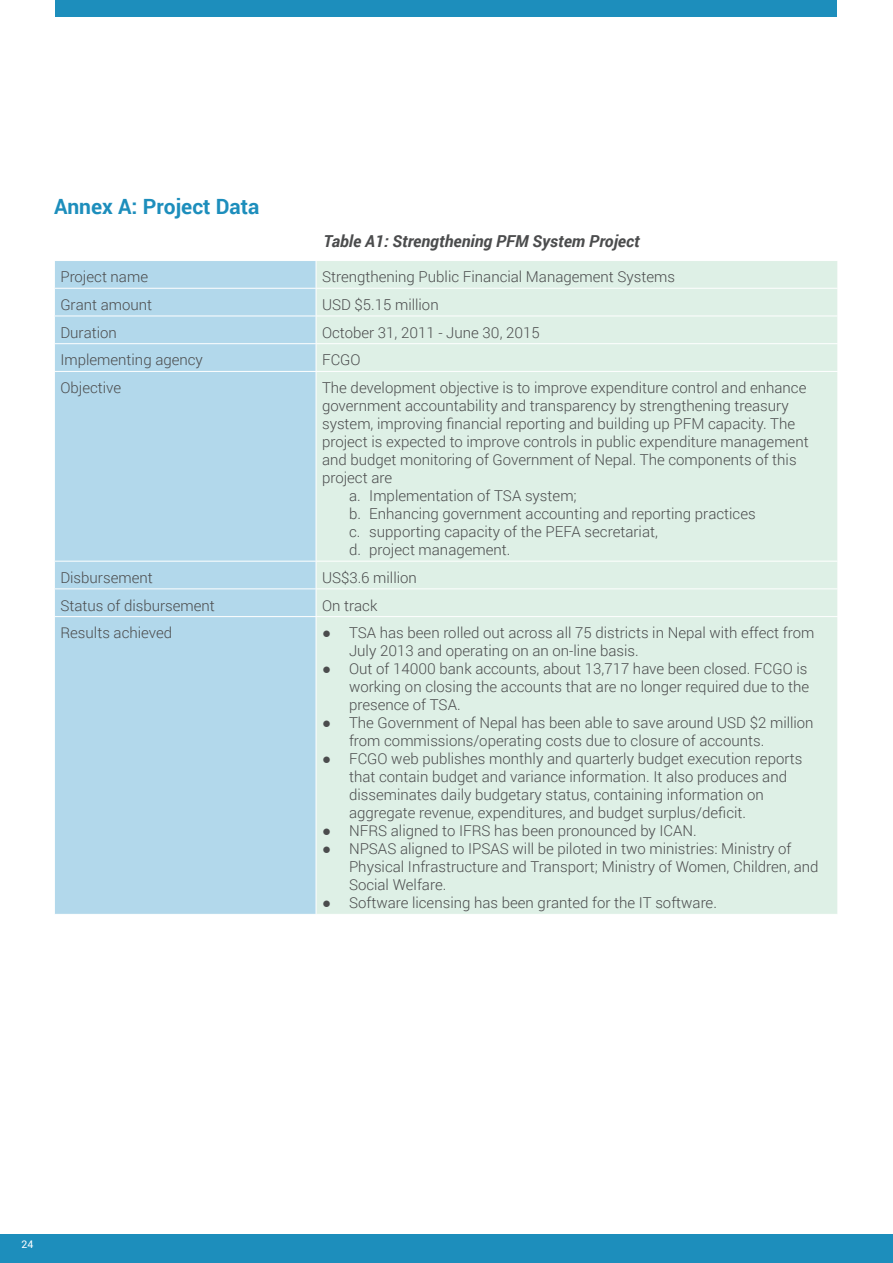
<style>
.page{position:relative;width:893px;height:1263px;background:#fff}
.page>*{position:absolute;margin:0;border:0;box-sizing:border-box;transform-origin:0 0}
.Sub_heading{font:700 21px "Roboto";color:#1d8ebc}
.t1{font:italic 700 16.5px "Roboto";color:#4b4c4d}
.t2{font:300 15px/18px "Roboto";color:#4b4c4d}
.t3{font:10.5px "Roboto";color:#fff}
.s1{font-family:"Arial Narrow";font-weight:400}
</style>
<div class="page">
<div style="left:0;top:1234px;width:893px;height:29px;background:#1d8ebc"></div>
<div style="left:55px;top:0;width:782px;height:17px;background:#1d8ebc"></div>
<div style="left:55px;top:261px;width:261px;height:653px;background:#b2d8eb"></div>
<div style="left:317px;top:261px;width:520px;height:653px;background:#def0e6"></div>
<hr style="left:54px;top:288px;width:262px;height:1px;background:#fff">
<hr style="left:316px;top:288px;width:522px;height:1px;background:#fff">
<hr style="left:54px;top:316px;width:262px;height:1px;background:#fff">
<hr style="left:316px;top:316px;width:522px;height:1px;background:#fff">
<hr style="left:54px;top:343px;width:262px;height:1px;background:#fff">
<hr style="left:316px;top:343px;width:522px;height:1px;background:#fff">
<svg style="left:316px;top:261px;width:1px;height:110px"></svg>
<svg style="left:837px;top:261px;width:1px;height:110px"></svg>
<hr style="left:54px;top:371px;width:262px;height:1px;background:#fff">
<hr style="left:316px;top:371px;width:522px;height:1px;background:#fff">
<hr style="left:54px;top:561px;width:262px;height:1px;background:#fff">
<hr style="left:316px;top:561px;width:522px;height:1px;background:#fff">
<hr style="left:54px;top:588px;width:262px;height:1px;background:#fff">
<hr style="left:316px;top:588px;width:522px;height:1px;background:#fff">
<svg style="left:316px;top:562px;width:1px;height:54px"></svg>
<svg style="left:837px;top:562px;width:1px;height:54px"></svg>
<hr style="left:54px;top:616px;width:262px;height:1px;background:#fff">
<hr style="left:316px;top:616px;width:522px;height:1px;background:#fff">
<p class="Sub_heading" style="left:54px;top:191px;width:207px">Annex A: Project Data</p>
<p class="t1" style="left:324px;top:230px;width:318px">Table A1: Strengthening PFM System Project</p>
<p class="t2" style="left:60px;top:267px;width:89px">Project name</p>
<p class="t2" style="left:322px;top:267px;width:355px">Strengthening Public Financial Management Systems</p>
<p class="t2" style="left:60px;top:295px;width:93px">Grant amount</p>
<p class="t2" style="left:322px;top:295px;width:118px">USD $5.15 million</p>
<p class="t2" style="left:60px;top:323px;width:58px">Duration</p>
<p class="t2" style="left:322px;top:323px;width:219px">October 31, 2011 - June 30, 2015</p>
<p class="t2" style="left:60px;top:351px;width:144px">Implementing agency</p>
<p class="t2" style="left:322px;top:351px;width:40px">FCGO</p>
<p class="t2" style="left:60px;top:378px;width:62px">Objective</p>
<p class="t2" style="left:322px;top:378px;width:488px">The development objective is to improve expenditure control and enhance government accountability and transparency by strengthening treasury system, improving financial reporting and building up PFM capacity. The project is expected to improve controls in public expenditure management and budget monitoring of Government of Nepal. The components of this project are</p>
<p class="t2" style="left:349px;top:486px;width:229px">a. Implementation of TSA system;</p>
<p class="t2" style="left:349px;top:504px;width:408px">b. Enhancing government accounting and reporting practices</p>
<p class="t2" style="left:349px;top:522px;width:310px">c. supporting capacity of the PEFA secretariat,</p>
<p class="t2" style="left:349px;top:540px;width:163px">d. project management.</p>
<p class="t2" style="left:60px;top:568px;width:94px">Disbursement</p>
<p class="t2" style="left:322px;top:568px;width:96px">US$3.6 million</p>
<p class="t2" style="left:60px;top:596px;width:156px">Status of disbursement</p>
<p class="t2" style="left:322px;top:596px;width:57px">On track</p>
<p class="t2" style="left:60px;top:623px;width:113px">Results achieved</p>
<p class="t2" style="left:349px;top:623px;width:467px;text-indent:-27px"><span class="s1">●</span> TSA has been rolled out across all 75 districts in Nepal with effect from<br>July 2013 and operating on an on-line basis.</p>
<p class="t2" style="left:349px;top:659px;width:462px;text-align:justify;text-indent:-27px"><span class="s1">●</span> Out of 14000 bank accounts, about 13,717 have been closed. FCGO is working on closing the accounts that are no longer required due to the presence of TSA.</p>
<p class="t2" style="left:349px;top:713px;width:466px;text-indent:-27px"><span class="s1">●</span> The Government of Nepal has been able to save around USD $2 million from commissions/operating costs due to closure of accounts.</p>
<p class="t2" style="left:349px;top:749px;width:455px;text-indent:-27px"><span class="s1">●</span> FCGO web publishes monthly and quarterly budget execution reports that contain budget and variance information. It also produces and disseminates daily budgetary status, containing information on aggregate revenue, expenditures, and budget surplus/deficit.</p>
<p class="t2" style="left:322px;top:821px;width:376px"><span class="s1">●</span> NFRS aligned to IFRS has been pronounced by ICAN.</p>
<p class="t2" style="left:349px;top:839px;width:471px;text-indent:-27px"><span class="s1">●</span> NPSAS aligned to IPSAS will be piloted in two ministries: Ministry of<br>Physical Infrastructure and Transport; Ministry of Women, Children, and<br>Social Welfare.</p>
<p class="t2" style="left:322px;top:893px;width:396px"><span class="s1">●</span> Software licensing has been granted for the IT software.</p>
<p class="t3" style="left:21px;top:1237px;width:13px">24</p>
</div>
